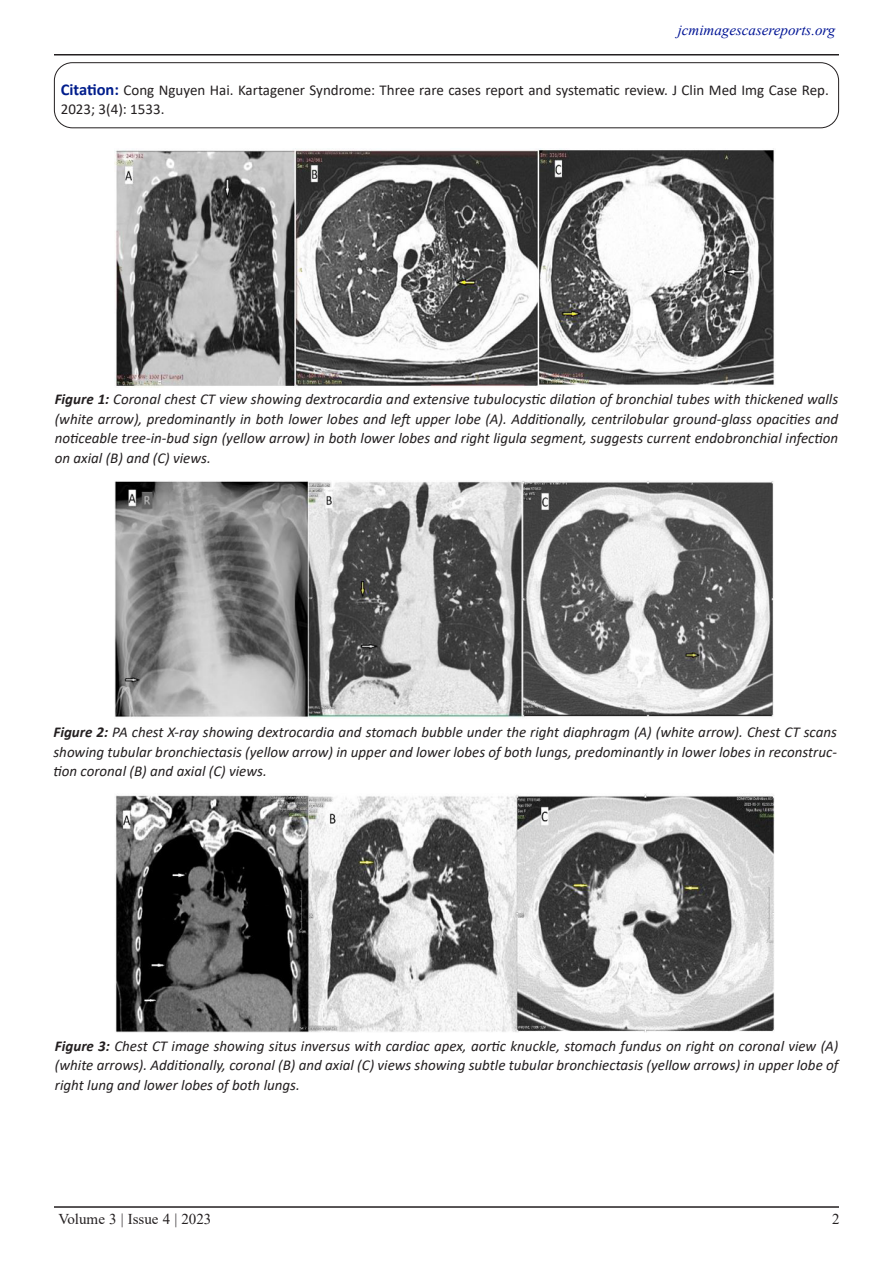
<style>
.page{position:relative;width:893px;height:1263px;background:#fff}
.page>*{position:absolute;margin:0;border:0;box-sizing:border-box;transform-origin:0 0}
.fig_tittle{font:italic 15px/19.5px "Calibri";color:#231f20;text-align:justify}
.Paragraph_Style_1{font:15px/19.5px "Calibri";color:#231f20}
.t1{font:italic 15px "Times New Roman";color:#001495}
.t2{font:15px "Times New Roman";color:#231f20}
.s1{font-weight:700;font-size:16.5px;color:#001d8c}
.s2{font-weight:700}
</style>
<div class="page">
<hr style="left:54px;top:54px;width:785px;height:2px;background:#231f20">
<hr style="left:54px;top:1206px;width:785px;height:2px;background:#231f20">
<div style="left:54px;top:62px;width:785px;height:66px;border:1px solid #231f20;border-radius:18px"></div>
<img style="left:115px;top:149px;width:659px;height:238px">
<img style="left:115px;top:794px;width:660px;height:238px">
<img style="left:115px;top:481px;width:659px;height:237px">
<p class="t1" style="left:678px;top:20px;width:159px">jcmimagescasereports.org</p>
<p class="Paragraph_Style_1" style="left:61px;top:80px;width:769px"><span class="s1">Citation:</span> Cong Nguyen Hai. Kartagener Syndrome: Three rare cases report and systematic review. J Clin Med Img Case Rep.<br>2023; 3(4): 1533.</p>
<p class="fig_tittle" style="left:55px;top:389px;width:785px"><span class="s2">Figure 1:</span> Coronal chest CT view showing dextrocardia and extensive tubulocystic dilation of bronchial tubes with thickened walls (white arrow), predominantly in both lower lobes and left upper lobe (A). Additionally, centrilobular ground-glass opacities and noticeable tree-in-bud sign (yellow arrow) in both lower lobes and right ligula segment, suggests current endobronchial infection on axial (B) and (C) views.</p>
<p class="fig_tittle" style="left:53px;top:722px;width:785px"><span class="s2">Figure 2:</span> PA chest X-ray showing dextrocardia and stomach bubble under the right diaphragm (A) (white arrow). Chest CT scans showing tubular bronchiectasis (yellow arrow) in upper and lower lobes of both lungs, predominantly in lower lobes in reconstruc&shy;tion coronal (B) and axial (C) views.</p>
<p class="fig_tittle" style="left:55px;top:1035px;width:785px"><span class="s2">Figure 3:</span> Chest CT image showing situs inversus with cardiac apex, aortic knuckle, stomach fundus on right on coronal view (A) (white arrows). Additionally, coronal (B) and axial (C) views showing subtle tubular bronchiectasis (yellow arrows) in upper lobe of right lung and lower lobes of both lungs.</p>
<p class="t2" style="left:59px;top:1208px;width:154px">Volume 3 | Issue 4 | 2023</p>
<p class="t2" style="left:832px;top:1208px;width:9px">2</p>
</div>
